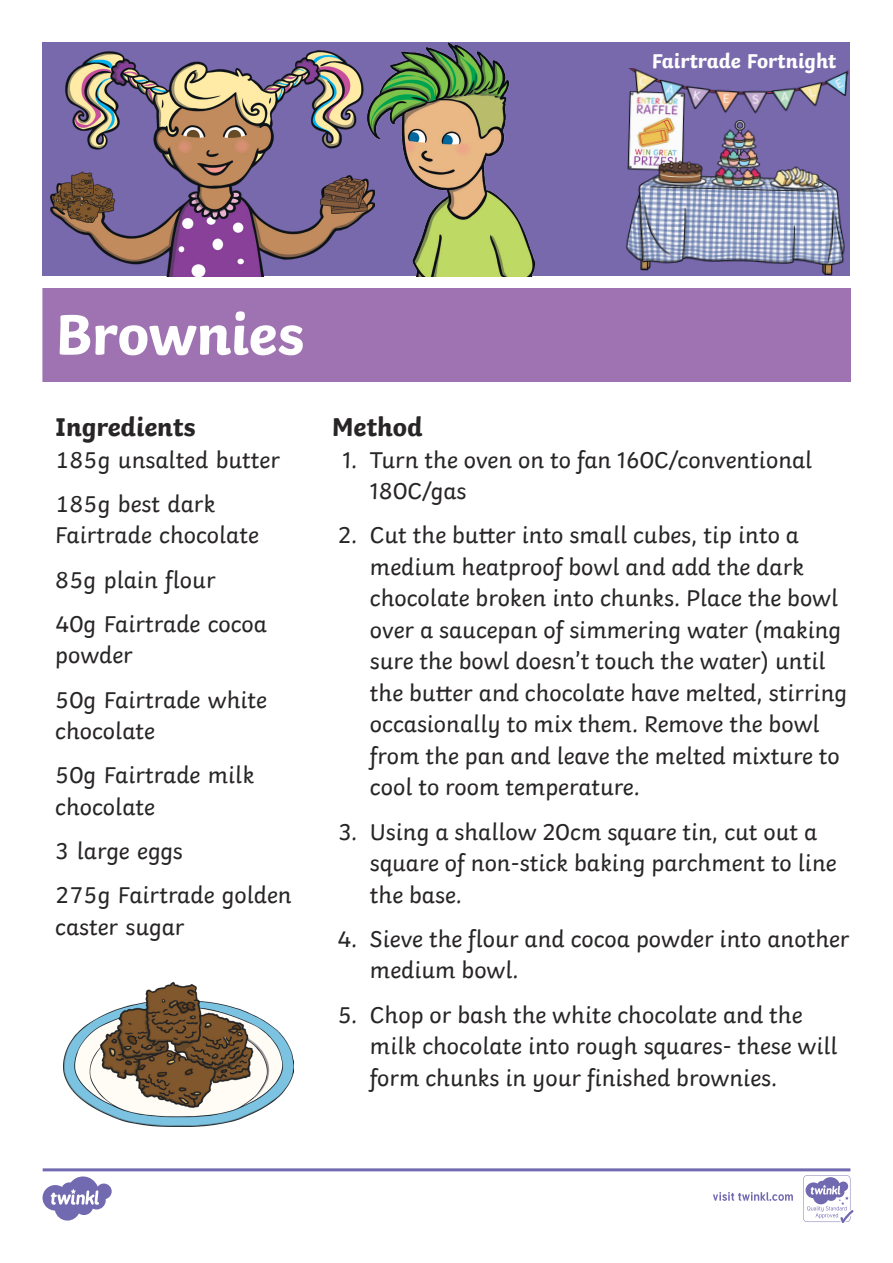
<style>
.page{position:relative;width:893px;height:1263px;background:#fff}
.page>*{position:absolute;margin:0;border:0;box-sizing:border-box;transform-origin:0 0}
.t1{font:700 60px "Twinkl";letter-spacing:-.01em;color:#fff}
.Heading_2{font:700 27px "Twinkl";color:#282526}
.KS1_Body_Copy{font:24px/31.5px "Twinkl";color:#282526}
.Subheading{font:700 21px "Twinkl";color:#fff}
</style>
<div class="page">
<div style="left:43px;top:43px;width:807px;height:233px;background:#7868ac"></div>
<svg style="left:43px;top:1168px;width:810px;height:55px"></svg>
<div style="left:43px;top:288px;width:807px;height:93px;background:#9f73b1"></div>
<img style="left:64px;top:50px;width:304px;height:226px">
<img style="left:368px;top:43px;width:167px;height:233px">
<img style="left:626px;top:68px;width:222px;height:208px">
<img style="left:320px;top:178px;width:48px;height:36px">
<img style="left:42px;top:168px;width:89px;height:55px">
<img style="left:63px;top:981px;width:229px;height:146px">
<p class="Subheading" style="left:652px;top:43px;width:186px">Fairtrade Fortnight</p>
<p class="t1" style="left:55px;top:285px;width:250px">Brownies</p>
<p class="Heading_2" style="left:55px;top:405px;width:142px">Ingredients</p>
<p class="KS1_Body_Copy" style="left:55px;top:442px;width:226px">185g unsalted butter</p>
<p class="KS1_Body_Copy" style="left:55px;top:486px;width:205px">185g best dark<br>Fairtrade chocolate</p>
<p class="KS1_Body_Copy" style="left:55px;top:562px;width:162px">85g plain flour</p>
<p class="KS1_Body_Copy" style="left:55px;top:606px;width:213px">40g Fairtrade cocoa powder</p>
<p class="KS1_Body_Copy" style="left:55px;top:682px;width:213px">50g Fairtrade white chocolate</p>
<p class="KS1_Body_Copy" style="left:55px;top:757px;width:200px">50g Fairtrade milk chocolate</p>
<p class="KS1_Body_Copy" style="left:55px;top:833px;width:129px">3 large eggs</p>
<p class="KS1_Body_Copy" style="left:55px;top:877px;width:238px">275g Fairtrade golden caster sugar</p>
<p class="Heading_2" style="left:332px;top:405px;width:93px">Method</p>
<p class="KS1_Body_Copy" style="left:370px;top:442px;width:444px;text-indent:-28px">1. Turn the oven on to fan 160C/conventional<br>180C/gas</p>
<p class="KS1_Body_Copy" style="left:370px;top:517px;width:479px;text-indent:-32px">2. Cut the butter into small cubes, tip into a medium heatproof bowl and add the dark chocolate broken into chunks. Place the bowl over a saucepan of simmering water (making sure the bowl doesn’t touch the water) until the butter and chocolate have melted, stirring occasionally to mix them. Remove the bowl from the pan and leave the melted mixture to cool to room temperature.</p>
<p class="KS1_Body_Copy" style="left:370px;top:814px;width:468px;text-indent:-31px">3. Using a shallow 20cm square tin, cut out a square of non-stick baking parchment to line the base.</p>
<p class="KS1_Body_Copy" style="left:370px;top:921px;width:481px;text-indent:-32px">4. Sieve the flour and cocoa powder into another medium bowl.</p>
<p class="KS1_Body_Copy" style="left:370px;top:997px;width:469px;text-indent:-31px">5. Chop or bash the white chocolate and the milk chocolate into rough squares- these will form chunks in your finished brownies.</p>
</div>
